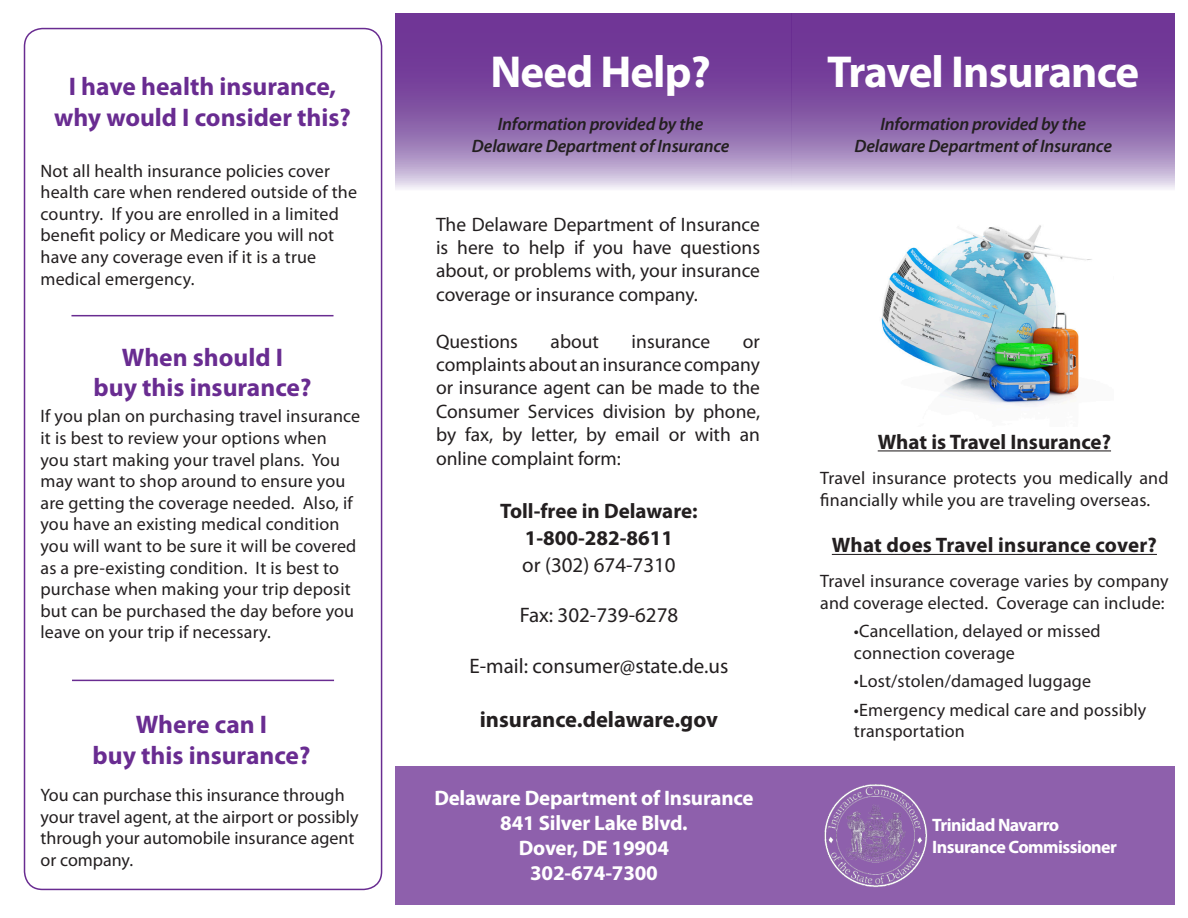
<style>
.page{position:relative;width:1188px;height:918px;background:#fff}
.page>*{position:absolute;margin:0;border:0;box-sizing:border-box;transform-origin:0 0}
.t1{font:700 45px "Myriad Pro";letter-spacing:-.02em;color:#fff}
.t2{font:700 25.5px/30.6px "Myriad Pro";color:#692c91;text-align:center}
.t3{font:700 22.5px "Myriad Pro";color:#231f20}
.t4{font:700 21px/27px "Myriad Pro";color:#231f20;text-align:center}
.t5{font:700 21px "Myriad Pro";letter-spacing:-.01em;color:#fff}
.t6{font:21px "Myriad Pro";color:#231f20}
.t7{font:19.5px/23.4px "Myriad Pro";color:#231f20;text-align:justify}
.t8{font:18px/21.6px "Myriad Pro";letter-spacing:.01em;color:#231f20}
.t9{font:italic 600 18px/21.6px "Myriad Pro";letter-spacing:-.01em;color:#231f20;text-align:center}
.t10{font:700 18px "Myriad Pro";letter-spacing:-.03em;color:#fff}
.s1{font-weight:400}
</style>
<div class="page">
<svg style="left:395px;top:14px;width:397px;height:175px;background:#8d62ab"></svg>
<div style="left:24px;top:28px;width:358px;height:862px;border:2px solid #692c91;border-radius:18px"></div>
<svg style="left:792px;top:14px;width:382px;height:175px;background:#8d62ab"></svg>
<div style="left:792px;top:766px;width:382px;height:138px;background:#8e60ac"></div>
<img style="left:824px;top:784px;width:104px;height:103px">
<div style="left:395px;top:766px;width:397px;height:138px;background:#8e60ac"></div>
<img style="left:881px;top:225px;width:211px;height:181px">
<hr style="left:878px;top:450px;width:233px;height:1px;background:#231f20">
<hr style="left:832px;top:554px;width:325px;height:1px;background:#231f20">
<hr style="left:71px;top:315px;width:263px;height:1px;background:#692c91">
<hr style="left:72px;top:680px;width:262px;height:1px;background:#692c91">
<p class="t2" style="left:54px;top:71px;width:298px">I have health insurance, why would I consider this?</p>
<p class="t8" style="left:40px;top:159px;width:318px">Not all health insurance policies cover health care when rendered outside of the country. If you are enrolled in a limited benefit policy or Medicare you will not have any coverage even if it is a true medical emergency.</p>
<p class="t2" style="left:94px;top:341px;width:219px">When should I<br>buy this insurance?</p>
<p class="t8" style="left:40px;top:405px;width:321px">If you plan on purchasing travel insurance it is best to review your options when<br>you start making your travel plans. You may want to shop around to ensure you are getting the coverage needed. Also, if you have an existing medical condition you will want to be sure it will be covered as a pre-existing condition. It is best to purchase when making your trip deposit but can be purchased the day before you leave on your trip if necessary.</p>
<p class="t2" style="left:93px;top:709px;width:219px">Where can I<br>buy this insurance?</p>
<p class="t8" style="left:40px;top:784px;width:320px">You can purchase this insurance through your travel agent, at the airport or possibly through your automobile insurance agent or company.</p>
<p class="t1" style="left:491px;top:42px;width:222px">Need Help?</p>
<p class="t9" style="left:472px;top:113px;width:259px">Information provided by the<br>Delaware Department of Insurance</p>
<p class="t7" style="left:436px;top:212px;width:326px">The Delaware Department of Insurance is here to help if you have questions about, or problems with, your insurance coverage or insurance company.</p>
<p class="t7" style="left:436px;top:329px;width:83px">Questions</p>
<p class="t7" style="left:551px;top:329px;width:50px">about</p>
<p class="t7" style="left:632px;top:329px;width:80px">insurance</p>
<p class="t7" style="left:436px;top:329px;width:326px;text-indent:307px">or complaints about an insurance company or insurance agent can be made to the Consumer Services division by phone, by fax, by letter, by email or with an online complaint form:</p>
<p class="t4" style="left:500px;top:497px;width:199px">Toll-free in Delaware:<br>1-800-282-8611<br><span class="s1">or (302) 674-7310</span></p>
<p class="t6" style="left:520px;top:602px;width:160px">Fax: 302-739-6278</p>
<p class="t6" style="left:470px;top:653px;width:260px">E-mail: consumer@state.de.us</p>
<p class="t3" style="left:480px;top:704px;width:240px">insurance.delaware.gov</p>
<p class="t5" style="left:434px;top:784px;width:321px">Delaware Department of Insurance</p>
<p class="t5" style="left:500px;top:809px;width:189px">841 Silver Lake Blvd.</p>
<p class="t5" style="left:519px;top:834px;width:152px">Dover, DE 19904</p>
<p class="t5" style="left:530px;top:860px;width:129px">302-674-7300</p>
<p class="t1" style="left:827px;top:42px;width:314px">Travel Insurance</p>
<p class="t9" style="left:854px;top:113px;width:259px">Information provided by the<br>Delaware Department of Insurance</p>
<p class="t4" style="left:878px;top:428px;width:235px">What is Travel Insurance?</p>
<p class="t8" style="left:820px;top:467px;width:350px">Travel insurance protects you medically and financially while you are traveling overseas.</p>
<p class="t4" style="left:832px;top:531px;width:327px">What does Travel insurance cover?</p>
<p class="t8" style="left:820px;top:570px;width:350px">Travel insurance coverage varies by company and coverage elected. Coverage can include:</p>
<p class="t8" style="left:854px;top:620px;width:248px">•Cancellation, delayed or missed connection coverage</p>
<p class="t8" style="left:854px;top:670px;width:239px">•Lost/stolen/damaged luggage</p>
<p class="t8" style="left:854px;top:699px;width:294px">•Emergency medical care and possibly transportation</p>
<p class="t10" style="left:932px;top:813px;width:129px">Trinidad Navarro</p>
<p class="t10" style="left:932px;top:835px;width:186px">Insurance Commissioner</p>
</div>
